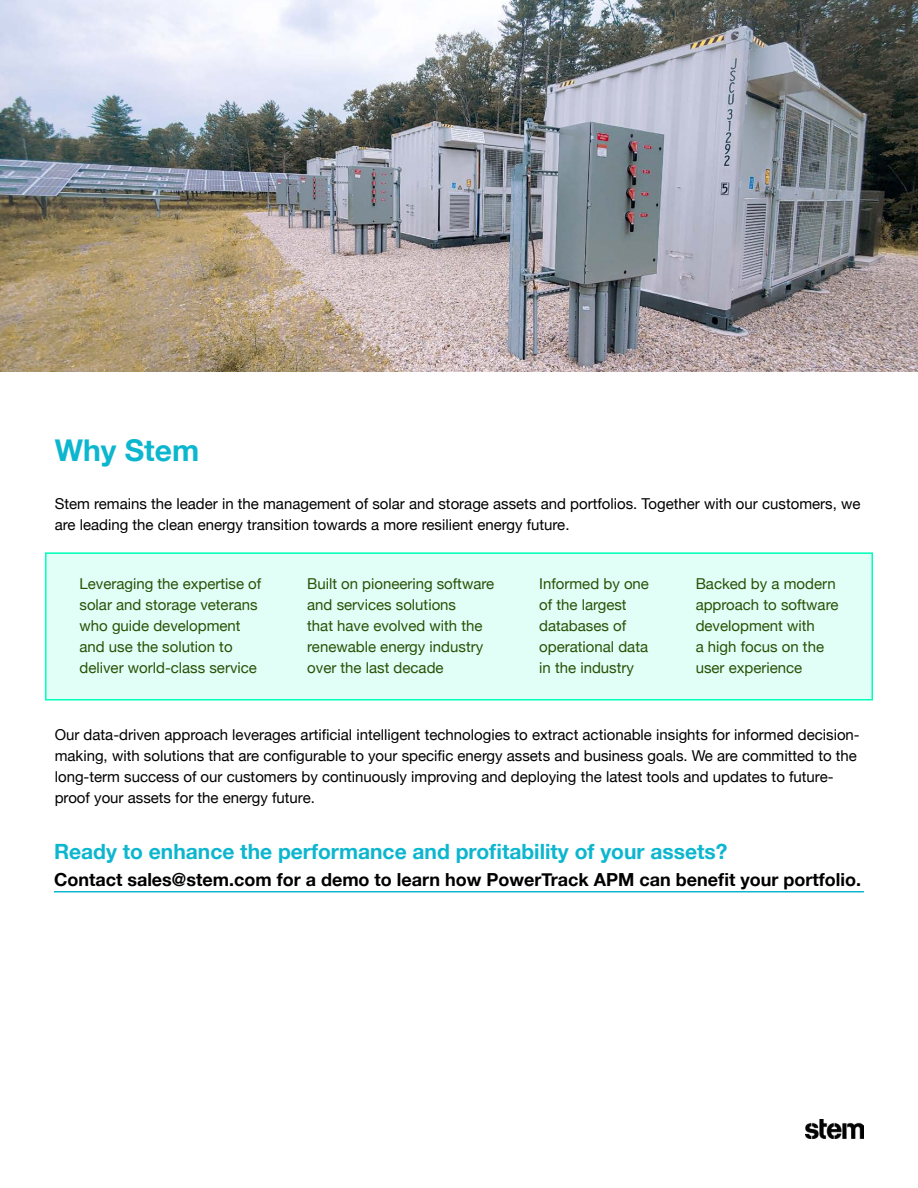
<style>
.page{position:relative;width:918px;height:1188px;background:#fff}
.page>*{position:absolute;margin:0;border:0;box-sizing:border-box;transform-origin:0 0}
.t1{font:700 30px "Helvetica Neue";color:#0db6cf}
.t2{font:700 21px "Helvetica Neue";color:#0db6cf}
.t3{font:700 18px "Helvetica Neue";color:#000}
.t4{font:15px/21px "Helvetica Neue";color:#000}
.t5{font:15px/21px "Helvetica Neue";color:#285207}
</style>
<div class="page">
<img style="left:0;top:0;width:918px;height:371px">
<img style="left:806px;top:1120px;width:58px;height:19px">
<div style="left:45px;top:553px;width:826px;height:147px;background:#e1fff7"></div>
<hr style="left:54px;top:891px;width:810px;height:1px;background:#0db6cf">
<h1 class="t1" style="left:55px;top:427px;width:146px">Why Stem</h1>
<p class="t4" style="left:55px;top:494px;width:807px">Stem remains the leader in the management of solar and storage assets and portfolios. Together with our customers, we are leading the clean energy transition towards a more resilient energy future.</p>
<p class="t5" style="left:80px;top:574px;width:183px">Leveraging the expertise of solar and storage veterans who guide development and use the solution to deliver world-class service</p>
<p class="t5" style="left:307px;top:574px;width:189px">Built on pioneering software and services solutions<br>that have evolved with the renewable energy industry over the last decade</p>
<p class="t5" style="left:696px;top:574px;width:144px">Backed by a modern approach to software development with<br>a high focus on the user experience</p>
<p class="t5" style="left:539px;top:574px;width:111px">Informed by one of the largest databases of operational data in the industry</p>
<p class="t4" style="left:55px;top:725px;width:807px">Our data-driven approach leverages artificial intelligent technologies to extract actionable insights for informed decision&shy;making, with solutions that are configurable to your specific energy assets and business goals. We are committed to the long-term success of our customers by continuously improving and deploying the latest tools and updates to future&shy;proof your assets for the energy future.</p>
<h2 class="t2" style="left:54px;top:835px;width:675px">Ready to enhance the performance and profitability of your assets?</h2>
<p class="t3" style="left:54px;top:865px;width:809px">Contact sales@stem.com for a demo to learn how PowerTrack APM can benefit your portfolio.</p>
</div>
